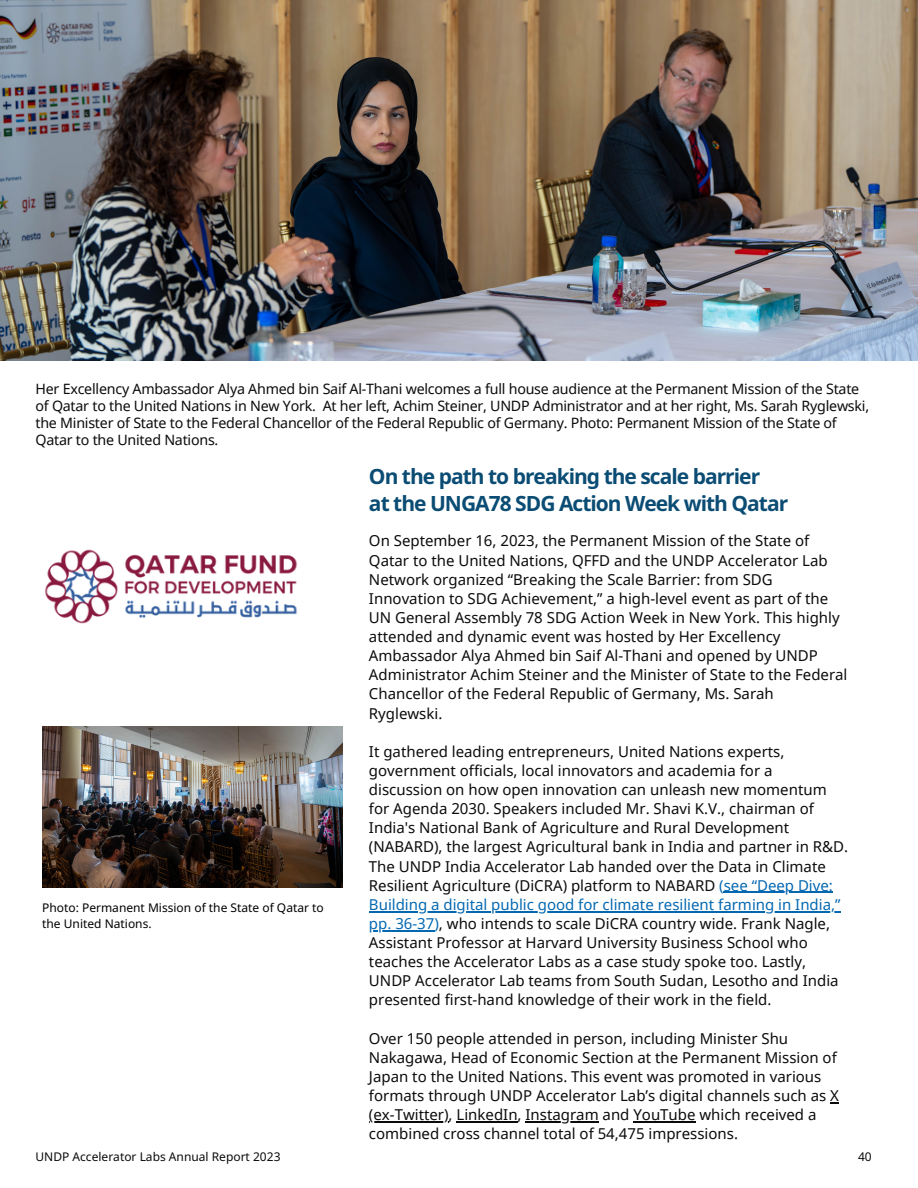
<style>
.page{position:relative;width:918px;height:1188px;background:#fff}
.page>*{position:absolute;margin:0;border:0;box-sizing:border-box;transform-origin:0 0}
.t1{font:700 21px/27px "Noto Sans";letter-spacing:-.045em;color:#0a4c73}
.t2{font:15px/19.2px "Noto Sans";color:#0b0b0b}
.t3{font:14.25px/16.8px "Noto Sans";letter-spacing:-.015em;color:#0b0b0b}
.t4{font:12px/16px "Noto Sans";color:#000}
.t5{font:12px "Noto Sans";color:#0b0b0b}
.s1{color:#0468b1}
</style>
<div class="page">
<img style="left:0;top:0;width:918px;height:361px">
<img style="left:42px;top:726px;width:301px;height:162px">
<img style="left:44px;top:549px;width:254px;height:75px">
<hr style="left:724px;top:892px;width:109px;height:1px;background:#0468b1">
<hr style="left:369px;top:911px;width:472px;height:1px;background:#0468b1">
<hr style="left:369px;top:930px;width:65px;height:1px;background:#0468b1">
<hr style="left:369px;top:1121px;width:80px;height:1px;background:#0b0b0b">
<hr style="left:457px;top:1121px;width:61px;height:1px;background:#0b0b0b">
<hr style="left:526px;top:1121px;width:73px;height:1px;background:#0b0b0b">
<hr style="left:633px;top:1121px;width:63px;height:1px;background:#0b0b0b">
<p class="t3" style="left:35px;top:381px;width:835px">Her Excellency Ambassador Alya Ahmed bin Saif Al-Thani welcomes a full house audience at the Permanent Mission of the State of Qatar to the United Nations in New York. At her left, Achim Steiner, UNDP Administrator and at her right, Ms. Sarah Ryglewski, the Minister of State to the Federal Chancellor of the Federal Republic of Germany. Photo: Permanent Mission of the State of Qatar to the United Nations.</p>
<p class="t4" style="left:42px;top:900px;width:283px">Photo: Permanent Mission of the State of Qatar to the United Nations.</p>
<h1 class="t1" style="left:369px;top:463px;width:421px">On the path to breaking the scale barrier<br>at the UNGA78 SDG Action Week with Qatar</h1>
<p class="t2" style="left:369px;top:531px;width:480px">On September 16, 2023, the Permanent Mission of the State of Qatar to the United Nations, QFFD and the UNDP Accelerator Lab Network organized “Breaking the Scale Barrier: from SDG Innovation to SDG Achievement,” a high-level event as part of the UN General Assembly 78 SDG Action Week in New York. This highly attended and dynamic event was hosted by Her Excellency Ambassador Alya Ahmed bin Saif Al-Thani and opened by UNDP Administrator Achim Steiner and the Minister of State to the Federal Chancellor of the Federal Republic of Germany, Ms. Sarah Ryglewski.</p>
<p class="t2" style="left:369px;top:741px;width:481px">It gathered leading entrepreneurs, United Nations experts, government officials, local innovators and academia for a discussion on how open innovation can unleash new momentum for Agenda 2030. Speakers included Mr. Shavi K.V., chairman of India's National Bank of Agriculture and Rural Development (NABARD), the largest Agricultural bank in India and partner in R&amp;D.<br>The UNDP India Accelerator Lab handed over the Data in Climate Resilient Agriculture (DiCRA) platform to NABARD <span class="s1">(see “Deep Dive:<br>Building a digital public good for climate resilient farming in India,” pp. 36-37)</span>, who intends to scale DiCRA country wide. Frank Nagle, Assistant Professor at Harvard University Business School who teaches the Accelerator Labs as a case study spoke too. Lastly, UNDP Accelerator Lab teams from South Sudan, Lesotho and India presented first-hand knowledge of their work in the field.</p>
<p class="t2" style="left:369px;top:1028px;width:472px">Over 150 people attended in person, including Minister Shu Nakagawa, Head of Economic Section at the Permanent Mission of Japan to the United Nations. This event was promoted in various formats through UNDP Accelerator Lab’s digital channels such as X (ex-Twitter), LinkedIn, Instagram and YouTube which received a combined cross channel total of 54,475 impressions.</p>
<p class="t5" style="left:35px;top:1148px;width:247px">UNDP Accelerator Labs Annual Report 2023</p>
<p class="t5" style="left:858px;top:1148px;width:15px">40</p>
</div>
